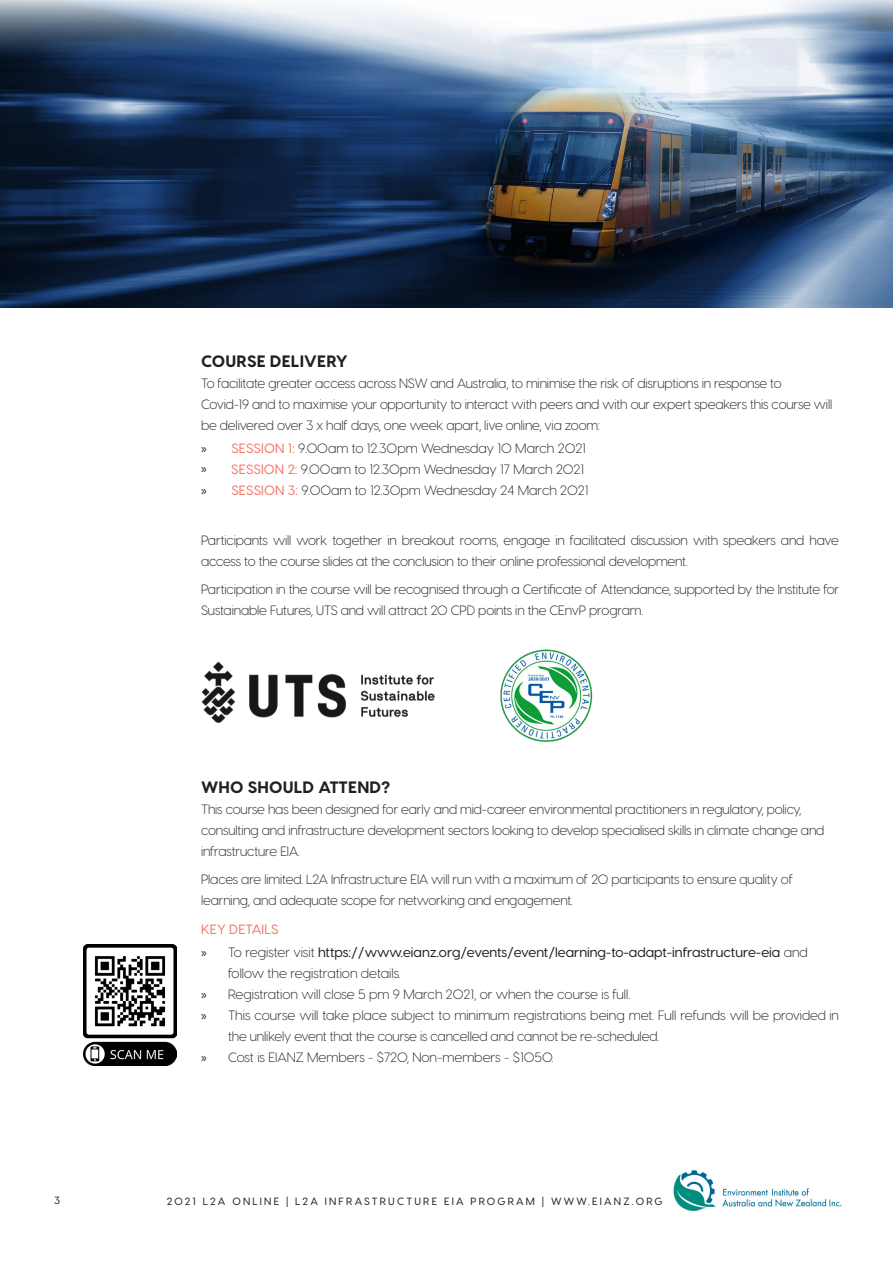
<style>
.page{position:relative;width:893px;height:1263px;background:#fff}
.page>*{position:absolute;margin:0;border:0;box-sizing:border-box;transform-origin:0 0}
.Chapter_Subtitle{font:800 16.5px "Visby CF";letter-spacing:.01em;color:#231f20}
.Body_Text{font:300 13.5px/21px "Visby CF";letter-spacing:-.01em;color:#231f20}
.t1{font:500 13.5px/21px "Visby CF";color:#231f20}
.Body_Text-2{font:500 13.5px "Visby CF";letter-spacing:.01em;color:#f37a6b}
.t2{font:500 10.5px "Visby CF";letter-spacing:.21em;color:#231f20}
.s1{font-family:"Myriad Pro";font-weight:400}
.s2{font-weight:500;color:#f37a6b}
.s3{font-weight:300}
</style>
<div class="page">
<img style="left:673px;top:1170px;width:169px;height:41px">
<img style="left:500px;top:649px;width:93px;height:93px">
<img style="left:201px;top:661px;width:234px;height:63px">
<img style="left:0;top:0;width:893px;height:308px">
<img style="left:83px;top:944px;width:93px;height:121px">
<p class="Chapter_Subtitle" style="left:201px;top:351px;width:148px">COURSE DELIVERY</p>
<p class="Body_Text" style="left:201px;top:373px;width:633px">To facilitate greater access across NSW and Australia, to minimise the risk of disruptions in response to<br>Covid-19 and to maximise your opportunity to interact with peers and with our expert speakers this course will be delivered over 3 x half days, one week apart, live online, via zoom:</p>
<p class="Body_Text" style="left:201px;top:438px;width:386px"><span class="s1">»</span> <span class="s2">SESSION 1:</span> 9.00am to 12.30pm Wednesday 10 March 2021</p>
<p class="Body_Text" style="left:201px;top:459px;width:385px"><span class="s1">»</span> <span class="s2">SESSION 2:</span> 9.00am to 12.30pm Wednesday 17 March 2021</p>
<p class="Body_Text" style="left:201px;top:480px;width:389px"><span class="s1">»</span> <span class="s2">SESSION 3:</span> 9.00am to 12.30pm Wednesday 24 March 2021</p>
<p class="Body_Text" style="left:201px;top:529px;width:639px">Participants will work together in breakout rooms, engage in facilitated discussion with speakers and have access to the course slides at the conclusion to their online professional development.</p>
<p class="Body_Text" style="left:201px;top:579px;width:640px">Participation in the course will be recognised through a Certificate of Attendance, supported by the Institute for<br>Sustainable Futures, UTS and will attract 20 CPD points in the CEnvP program.</p>
<p class="Chapter_Subtitle" style="left:201px;top:776px;width:191px">WHO SHOULD ATTEND?</p>
<p class="Body_Text" style="left:201px;top:798px;width:625px">This course has been designed for early and mid-career environmental practitioners in regulatory, policy, consulting and infrastructure development sectors looking to develop specialised skills in climate change and infrastructure EIA.</p>
<p class="Body_Text" style="left:201px;top:869px;width:594px">Places are limited. L2A Infrastructure EIA will run with a maximum of 20 participants to ensure quality of learning, and adequate scope for networking and engagement.</p>
<p class="Body_Text-2" style="left:201px;top:921px;width:79px">KEY DETAILS</p>
<p class="t1" style="left:228px;top:942px;width:581px;text-indent:-27px"><span class="s1">»</span> <span class="s3">To register visit</span> https://www.eianz.org/events/event/learning-to-adapt-infrastructure-eia <span class="s3">and follow the registration details.</span></p>
<p class="Body_Text" style="left:201px;top:984px;width:431px"><span class="s1">»</span> Registration will close 5 pm 9 March 2021, or when the course is full.</p>
<p class="Body_Text" style="left:228px;top:1005px;width:612px;text-indent:-27px"><span class="s1">»</span> This course will take place subject to minimum registrations being met. Full refunds will be provided in the unlikely event that the course is cancelled and cannot be re-scheduled.</p>
<p class="Body_Text" style="left:201px;top:1047px;width:354px"><span class="s1">»</span> Cost is EIANZ Members - $720, Non-members - $1050.</p>
<p class="t2" style="left:54px;top:1194px;width:7px">3</p>
<p class="t2" style="left:167px;top:1195px;width:497px">2021 L2A ONLINE | L2A INFRASTRUCTURE EIA PROGRAM | WWW.EIANZ.ORG</p>
</div>
